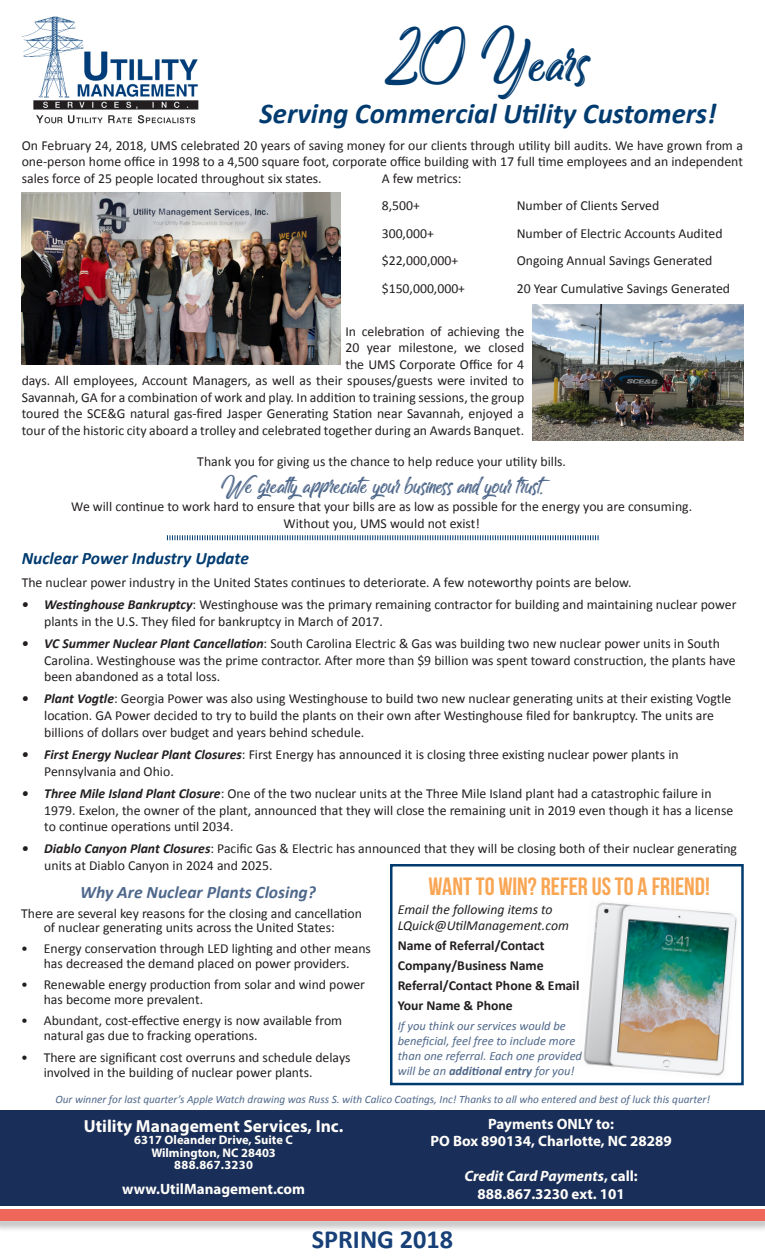
<style>
.page{position:relative;width:765px;height:1260px;background:#fff}
.page>*{position:absolute;margin:0;border:0;box-sizing:border-box;transform-origin:0 0}
.t1{font:42.5px "Amazing Kids";color:#003b70}
.t2{font:italic 700 28.75px "Calibri";color:#003b70}
.t3{font:700 26.25px "Calibri";color:#164077}
.t4{font:25px "Bebas Neue";color:#f9a654}
.t5{font:17.5px "Amazing Kids";letter-spacing:.025em;color:#4f688b}
.t6{font:700 17.5px "Myriad Pro";color:#fffefa}
.t7{font:italic 700 17.5px "Calibri";color:#4f688b}
.t8{font:italic 700 17.5px "Calibri";color:#003b70}
.t9{font:700 15px "Myriad Pro";color:#fffefa}
.t10{font:italic 700 15px "Myriad Pro";color:#fffefa}
.t11{font:13.75px/16.9px "Calibri";color:#231f20}
.t12{font:700 13.75px "Calibri";color:#231f20}
.t13{font:italic 13.75px/16.5px "Calibri";color:#231f20}
.t14{font:italic 12.5px/15px "Calibri";color:#4f688b}
.t15{font:700 12.5px "Myriad Pro";color:#fffefa}
.t16{font:700 12.5px "Myriad Pro";letter-spacing:.02em;color:#fffefa}
.t17{font:italic 11.25px "Calibri";color:#4f688b}
.s1{font-weight:700;font-style:italic}
.s2{font-weight:700}
.s3{font-style:normal}
</style>
<div class="page">
<img style="left:583px;top:902px;width:154px;height:174px">
<div style="left:0;top:1208px;width:765px;height:25px;background:#f8f8f8"></div>
<div style="left:0;top:1201px;width:765px;height:28px;background:#fff;opacity:.75"></div>
<div style="left:0;top:1209px;width:765px;height:12px;background:#ee675a"></div>
<div style="left:0;top:1111px;width:765px;height:95px;background:#192e58"></div>
<img style="left:22px;top:16px;width:176px;height:107px">
<img style="left:22px;top:192px;width:319px;height:172px">
<img style="left:532px;top:304px;width:212px;height:137px">
<svg style="left:167px;top:535px;width:432px;height:5px"></svg>
<div style="left:390px;top:864px;width:354px;height:221px;border:2px solid #003b70"></div>
<p class="t1" style="left:391px;top:41px;width:197px">20 Years</p>
<p class="t2" style="left:260px;top:96px;width:459px">Serving Commercial Utility Customers!</p>
<p class="t11" style="left:22px;top:137px;width:723px;line-height:16.5px;text-align:justify">On February 24, 2018, UMS celebrated 20 years of saving money for our clients through utility bill audits. We have grown from a one-person home office in 1998 to a 4,500 square foot, corporate office building with 17 full time employees and an independent sales force of 25 people located throughout six states.</p>
<p class="t11" style="left:382px;top:170px;width:81px">A few metrics:</p>
<p class="t11" style="left:382px;top:197px;width:40px">8,500+</p>
<p class="t11" style="left:517px;top:197px;width:144px">Number of Clients Served</p>
<p class="t11" style="left:382px;top:225px;width:54px">300,000+</p>
<p class="t11" style="left:517px;top:225px;width:207px">Number of Electric Accounts Audited</p>
<p class="t11" style="left:382px;top:252px;width:78px">$22,000,000+</p>
<p class="t11" style="left:517px;top:252px;width:197px">Ongoing Annual Savings Generated</p>
<p class="t11" style="left:382px;top:280px;width:85px">$150,000,000+</p>
<p class="t11" style="left:517px;top:280px;width:215px">20 Year Cumulative Savings Generated</p>
<p class="t11" style="left:22px;top:323px;width:504px;line-height:16.5px;text-align:right">In celebration of achieving the<br>20 year milestone, we closed<br>the UMS Corporate Office for 4<br>days. All employees, Account Managers, as well as their spouses/guests were invited to Savannah, GA for a combination of work and play. In addition to training sessions, the group toured the SCE&amp;G natural gas-fired Jasper Generating Station near Savannah, enjoyed a tour of the historic city aboard a trolley and celebrated together during an Awards Banquet.</p>
<p class="t11" style="left:197px;top:453px;width:370px">Thank you for giving us the chance to help reduce your utility bills.</p>
<p class="t5" style="left:220px;top:477px;width:332px">We greatly appreciate your business and your trust.</p>
<p class="t11" style="left:71px;top:497px;width:622px;line-height:17.5px;text-align:center">We will continue to work hard to ensure that your bills are as low as possible for the energy you are consuming.<br>Without you, UMS would not exist!</p>
<p class="t8" style="left:22px;top:547px;width:229px">Nuclear Power Industry Update</p>
<p class="t11" style="left:22px;top:574px;width:611px">The nuclear power industry in the United States continues to deteriorate. A few noteworthy points are below.</p>
<p class="t11" style="left:44px;top:596px;width:694px;text-indent:-23px"><span class="s1">• Westinghouse Bankruptcy</span>: Westinghouse was the primary remaining contractor for building and maintaining nuclear power plants in the U.S. They filed for bankruptcy in March of 2017.</p>
<p class="t11" style="left:44px;top:635px;width:693px;text-indent:-23px"><span class="s1">• VC Summer Nuclear Plant Cancellation</span>: South Carolina Electric &amp; Gas was building two new nuclear power units in South<br>Carolina. Westinghouse was the prime contractor. After more than $9 billion was spent toward construction, the plants have been abandoned as a total loss.</p>
<p class="t11" style="left:44px;top:690px;width:689px;text-indent:-23px"><span class="s1">• Plant Vogtle</span>: Georgia Power was also using Westinghouse to build two new nuclear generating units at their existing Vogtle location. GA Power decided to try to build the plants on their own after Westinghouse filed for bankruptcy. The units are billions of dollars over budget and years behind schedule.</p>
<p class="t11" style="left:44px;top:746px;width:636px;text-indent:-23px"><span class="s1">• First Energy Nuclear Plant Closures</span>: First Energy has announced it is closing three existing nuclear power plants in<br>Pennsylvania and Ohio.</p>
<p class="t11" style="left:44px;top:785px;width:690px;text-indent:-23px"><span class="s1">• Three Mile Island Plant Closure</span>: One of the two nuclear units at the Three Mile Island plant had a catastrophic failure in<br>1979. Exelon, the owner of the plant, announced that they will close the remaining unit in 2019 even though it has a license to continue operations until 2034.</p>
<p class="t11" style="left:44px;top:840px;width:694px;text-indent:-23px"><span class="s1">• Diablo Canyon Plant Closures</span>: Pacific Gas &amp; Electric has announced that they will be closing both of their nuclear generating units at Diablo Canyon in 2024 and 2025.</p>
<p class="t7" style="left:80px;top:881px;width:237px">Why Are Nuclear Plants Closing?</p>
<p class="t11" style="left:21px;top:906px;width:342px;line-height:13.8px;text-align:center">There are several key reasons for the closing and cancellation of nuclear generating units across the United States:</p>
<p class="t11" style="left:21px;top:941px;width:351px;line-height:15px;text-align:center">• Energy conservation through LED lighting and other means has decreased the demand placed on power providers.</p>
<p class="t11" style="left:44px;top:977px;width:323px;line-height:15px;text-indent:-22px">• Renewable energy production from solar and wind power has become more prevalent.</p>
<p class="t11" style="left:44px;top:1013px;width:300px;line-height:15px;text-indent:-22px">• Abundant, cost-effective energy is now available from natural gas due to fracking operations.</p>
<p class="t11" style="left:44px;top:1050px;width:308px;line-height:15px;text-indent:-22px">• There are significant cost overruns and schedule delays involved in the building of nuclear power plants.</p>
<p class="t4" style="left:428px;top:872px;width:283px">WANT TO WIN? REFER US TO A FRIEND!</p>
<p class="t13" style="left:398px;top:900px;width:173px">Email the following items to<br>LQuick@UtilManagement.com</p>
<p class="t12" style="left:398px;top:937px;width:148px">Name of Referral/Contact</p>
<p class="t12" style="left:398px;top:957px;width:147px">Company/Business Name</p>
<p class="t12" style="left:398px;top:977px;width:183px">Referral/Contact Phone &amp; Email</p>
<p class="t12" style="left:398px;top:997px;width:117px">Your Name &amp; Phone</p>
<p class="t14" style="left:398px;top:1018px;width:186px">If you think our services would be beneficial, feel free to include more than one referral. Each one provided will be an <span class="s2">additional entry</span> for you!</p>
<p class="t17" style="left:55px;top:1092px;width:656px">Our winner for last quarter’s Apple Watch drawing was Russ S. with Calico Coatings, Inc! Thanks to all who entered and best of luck this quarter!</p>
<p class="t6" style="left:84px;top:1115px;width:261px">Utility Management Services, Inc.</p>
<p class="t15" style="left:134px;top:1132px;width:160px">6317 Oleander Drive, Suite C</p>
<p class="t15" style="left:151px;top:1145px;width:126px">Wilmington, NC 28403</p>
<p class="t16" style="left:174px;top:1157px;width:80px">888.867.3230</p>
<p class="t9" style="left:122px;top:1180px;width:184px">www.UtilManagement.com</p>
<p class="t9" style="left:488px;top:1114px;width:128px">Payments ONLY to:</p>
<p class="t9" style="left:431px;top:1131px;width:243px">PO Box 890134, Charlotte, NC 28289</p>
<p class="t10" style="left:464px;top:1166px;width:175px">Credit Card Payments<span class="s3">, call:</span></p>
<p class="t9" style="left:478px;top:1184px;width:149px">888.867.3230 ext. 101</p>
<p class="t3" style="left:312px;top:1223px;width:143px">SPRING 2018</p>
</div>
